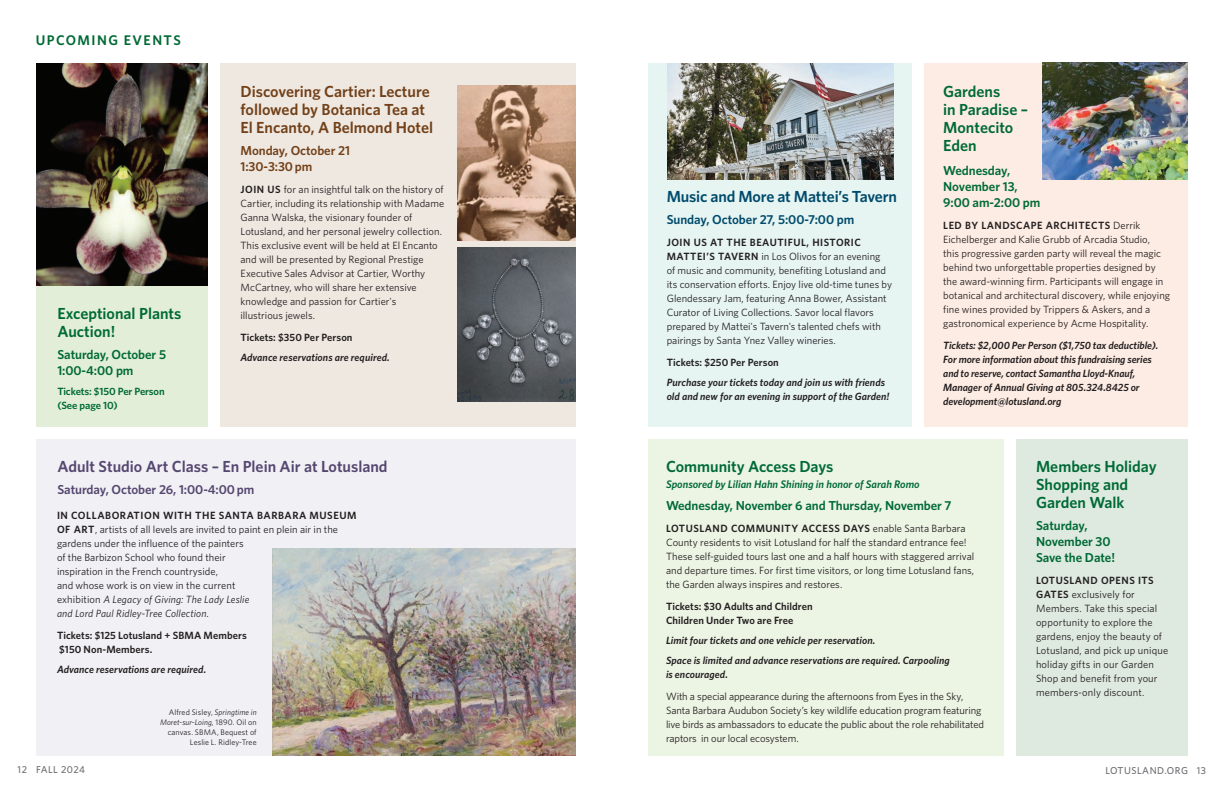
<style>
.page{position:relative;width:1224px;height:792px;background:#fff}
.page>*{position:absolute;margin:0;border:0;box-sizing:border-box;transform-origin:0 0}
.t1{font:600 16px/18px "Whitney";color:#006a35}
.t2{font:600 16px/18px "Whitney";color:#724119}
.t3{font:600 16px "Whitney";color:#544770}
.t4{font:600 16px "Whitney";letter-spacing:-.01em;color:#004b6c}
.t5{font:600 14px "Whitney";letter-spacing:.105em;color:#006a35}
.t6{font:600 13px/16px "Whitney";letter-spacing:-.005em;color:#006a35}
.t7{font:600 13px "Whitney";letter-spacing:-.005em;color:#544770}
.t8{font:600 13px "Whitney";letter-spacing:-.005em;color:#004b6c}
.t9{font:600 13px/16px "Whitney";letter-spacing:-.005em;color:#724119}
.t10{font:italic 600 11px "Whitney";color:#006a35}
.t11{font:10.5px/14px "Whitney";color:#231f20}
.t12{font:italic 600 10.5px/14px "Whitney";color:#231f20}
.t13{font:600 10.5px/14px "Whitney";letter-spacing:.005em;color:#231f20}
.t14{font:600 10.5px/14px "Whitney";letter-spacing:-.01em;color:#006a35}
.t15{font:500 10px "Whitney";letter-spacing:.05em;color:#6d6e71}
.t16{font:8px/10px "Whitney";letter-spacing:.01em;color:#231f20;text-align:right}
.s1{font-weight:600}
.s2{font-style:italic}
</style>
<div class="page">
<div style="left:220px;top:63px;width:356px;height:364px;background:#efe8e1"></div>
<div style="left:36px;top:63px;width:172px;height:364px;background:#e3eed8"></div>
<div style="left:648px;top:63px;width:264px;height:364px;background:#e6f4f2"></div>
<div style="left:648px;top:439px;width:356px;height:317px;background:#ecf4e4"></div>
<div style="left:1016px;top:439px;width:172px;height:317px;background:#dee9e0"></div>
<div style="left:924px;top:63px;width:264px;height:364px;background:#fdece3"></div>
<div style="left:36px;top:439px;width:540px;height:317px;background:#f1f0f4"></div>
<img style="left:667px;top:63px;width:226px;height:117px">
<img style="left:272px;top:549px;width:304px;height:207px">
<img style="left:457px;top:247px;width:119px;height:155px">
<img style="left:457px;top:85px;width:119px;height:155px">
<img style="left:1043px;top:63px;width:145px;height:117px">
<img style="left:36px;top:63px;width:172px;height:222px">
<h2 class="t5" style="left:36px;top:34px;width:147px">UPCOMING EVENTS</h2>
<h1 class="t1" style="left:57px;top:305px;width:126px">Exceptional Plants<br>Auction!</h1>
<p class="t6" style="left:57px;top:347px;width:110px">Saturday, October 5<br>1:00-4:00 pm</p>
<p class="t14" style="left:57px;top:385px;width:109px">Tickets: $150 Per Person (See page 10)</p>
<h1 class="t2" style="left:240px;top:83px;width:194px">Discovering Cartier: Lecture followed by Botanica Tea at<br>El Encanto, A Belmond Hotel</h1>
<p class="t9" style="left:240px;top:143px;width:111px">Monday, October 21<br>1:30-3:30 pm</p>
<p class="t11" style="left:240px;top:183px;width:205px"><span class="s1">JOIN US</span> for an insightful talk on the history of Cartier, including its relationship with Madame Ganna Walska, the visionary founder of Lotusland, and her personal jewelry collection.<br>This exclusive event will be held at El Encanto and will be presented by Regional Prestige Executive Sales Advisor at Cartier, Worthy McCartney, who will share her extensive knowledge and passion for Cartier's<br>illustrious jewels.</p>
<p class="t13" style="left:240px;top:331px;width:114px">Tickets: $350 Per Person</p>
<p class="t12" style="left:240px;top:351px;width:151px">Advance reservations are required.</p>
<h1 class="t3" style="left:57px;top:459px;width:332px">Adult Studio Art Class – En Plein Air at Lotusland</h1>
<p class="t7" style="left:57px;top:484px;width:199px">Saturday, October 26, 1:00-4:00 pm</p>
<p class="t11" style="left:57px;top:509px;width:301px"><span class="s1">IN COLLABORATION WITH THE SANTA BARBARA MUSEUM OF ART</span>, artists of all levels are invited to paint en plein air in the gardens under the influence of the painters<br>of the Barbizon School who found their<br>inspiration in the French countryside,<br>and whose work is on view in the current<br>exhibition <span class="s2">A Legacy of Giving: The Lady Leslie<br>and Lord Paul Ridley-Tree Collection</span>.</p>
<p class="t13" style="left:57px;top:629px;width:191px">Tickets: $125 Lotusland + SBMA Members $150 Non-Members.</p>
<p class="t12" style="left:57px;top:663px;width:151px">Advance reservations are required.</p>
<p class="t16" style="left:160px;top:708px;width:98px">Alfred Sisley, <span class="s2">Springtime in<br>Moret-sur-Loing</span>, 1890. Oil on canvas. SBMA, Bequest of<br>Leslie L. Ridley-Tree</p>
<h1 class="t4" style="left:667px;top:189px;width:232px">Music and More at Mattei’s Tavern</h1>
<p class="t8" style="left:667px;top:213px;width:189px">Sunday, October 27, 5:00-7:00 pm</p>
<p class="t11" style="left:667px;top:236px;width:227px"><span class="s1">JOIN US AT THE BEAUTIFUL, HISTORIC MATTEI’S TAVERN</span> in Los Olivos for an evening<br>of music and community, benefiting Lotusland and its conservation efforts. Enjoy live old-time tunes by Glendessary Jam, featuring Anna Bower, Assistant Curator of Living Collections. Savor local flavors prepared by Mattei's Tavern's talented chefs with pairings by Santa Ynez Valley wineries.</p>
<p class="t13" style="left:667px;top:356px;width:114px">Tickets: $250 Per Person</p>
<p class="t12" style="left:667px;top:376px;width:224px">Purchase your tickets today and join us with friends old and new for an evening in support of the Garden!</p>
<h1 class="t1" style="left:943px;top:83px;width:86px">Gardens<br>in Paradise –<br>Montecito<br>Eden</h1>
<p class="t6" style="left:943px;top:163px;width:99px">Wednesday,<br>November 13,<br>9:00 am-2:00 pm</p>
<p class="t11" style="left:943px;top:219px;width:228px"><span class="s1">LED BY LANDSCAPE ARCHITECTS</span> Derrik Eichelberger and Kalie Grubb of Arcadia Studio,<br>this progressive garden party will reveal the magic behind two unforgettable properties designed by the award-winning firm. Participants will engage in botanical and architectural discovery, while enjoying fine wines provided by Trippers &amp; Askers, and a gastronomical experience by Acme Hospitality.</p>
<p class="t12" style="left:943px;top:339px;width:217px">Tickets: $2,000 Per Person ($1,750 tax deductible).<br>For more information about this fundraising series and to reserve, contact Samantha Lloyd-Knauf, Manager of Annual Giving at 805.324.8425 or development@lotusland.org</p>
<h1 class="t1" style="left:666px;top:458px;width:169px">Community Access Days</h1>
<p class="t10" style="left:666px;top:479px;width:255px">Sponsored by Lilian Hahn Shining in honor of Sarah Romo</p>
<p class="t6" style="left:666px;top:498px;width:287px">Wednesday, November 6 and Thursday, November 7</p>
<p class="t11" style="left:666px;top:522px;width:310px"><span class="s1">LOTUSLAND COMMUNITY ACCESS DAYS</span> enable Santa Barbara County residents to visit Lotusland for half the standard entrance fee!<br>These self-guided tours last one and a half hours with staggered arrival and departure times. For first time visitors, or long time Lotusland fans, the Garden always inspires and restores.</p>
<p class="t13" style="left:666px;top:600px;width:148px">Tickets: $30 Adults and Children<br>Children Under Two are Free</p>
<p class="t12" style="left:666px;top:631px;width:285px;line-height:20px">Limit four tickets and one vehicle per reservation.<br>Space is limited and advance reservations are required. Carpooling</p>
<p class="t12" style="left:666px;top:668px;width:63px">is encouraged.</p>
<p class="t11" style="left:666px;top:690px;width:320px">With a special appearance during the afternoons from Eyes in the Sky, Santa Barbara Audubon Society’s key wildlife education program featuring live birds as ambassadors to educate the public about the role rehabilitated raptors in our local ecosystem.</p>
<h1 class="t1" style="left:1036px;top:458px;width:122px">Members Holiday<br>Shopping and<br>Garden Walk</h1>
<p class="t6" style="left:1036px;top:518px;width:81px">Saturday,<br>November 30<br>Save the Date!</p>
<p class="t11" style="left:1036px;top:574px;width:134px"><span class="s1">LOTUSLAND OPENS ITS<br>GATES</span> exclusively for<br>Members. Take this special opportunity to explore the gardens, enjoy the beauty of<br>Lotusland, and pick up unique holiday gifts in our Garden<br>Shop and benefit from your members-only discount.</p>
<p class="t15" style="left:18px;top:765px;width:69px">12 FALL 2024</p>
<p class="t15" style="left:1105px;top:766px;width:102px">LOTUSLAND.ORG 13</p>
</div>
